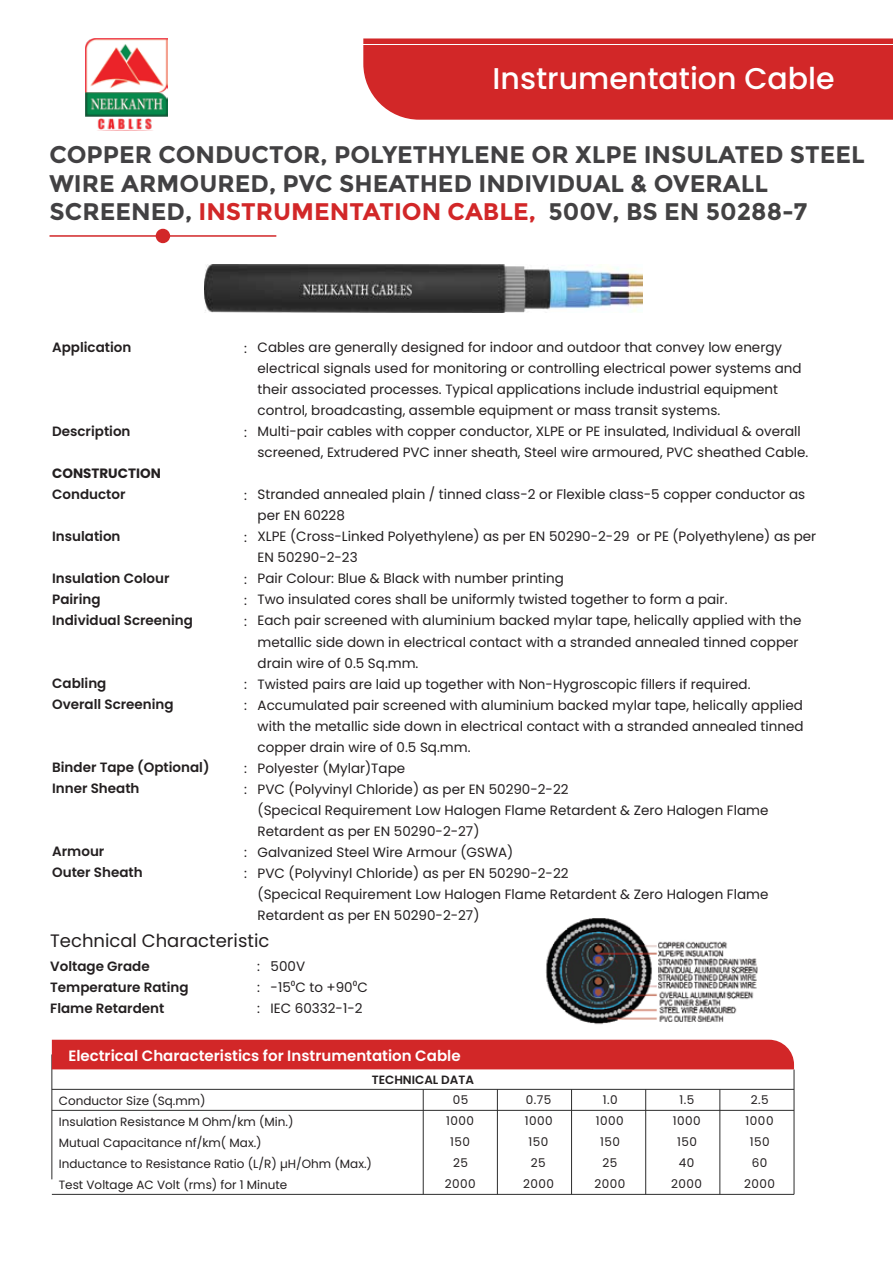
<style>
.page{position:relative;width:893px;height:1263px;background:#fff}
.page>*{position:absolute;margin:0;border:0;box-sizing:border-box;transform-origin:0 0}
.t1{font:500 30px "Poppins";color:#fff}
.t2{font:700 24px/28.8px "Montserrat";color:#424143}
.t3{font:18px "Poppins";color:#231f20}
.t4{font:600 15px "Poppins";color:#fff}
.t5{font:13.5px/21px "Poppins";color:#231f20}
.t6{font:600 13.5px/21px "Poppins";color:#231f20}
.t7{font:700 13.5px "Poppins";color:#231f20}
.t8{font:12px/21px "Poppins";color:#231f20}
.t9{font:12px/21px "Poppins";letter-spacing:.04em;color:#231f20;text-align:center}
.t10{font:600 12px "Poppins";color:#231f20}
.s1{color:#d22728}
.s2{color:#434243}
.s3{font-family:"Myriad Pro"}
</style>
<div class="page">
<img style="left:527px;top:918px;width:267px;height:170px">
<hr style="left:50px;top:235px;width:226px;height:2px;background:#d22728">
<div style="left:156px;top:229px;width:13px;height:13px;background:#d22728;border-radius:50%"></div>
<div style="left:156px;top:229px;width:14px;height:14px;border:2px solid #d22728;border-radius:50%"></div>
<img style="left:204px;top:264px;width:438px;height:48px">
<hr style="left:52px;top:1054px;width:1px;height:125px;background:#2d2d2d">
<hr style="left:423px;top:1089px;width:1px;height:105px;background:#2d2d2d">
<hr style="left:497px;top:1089px;width:1px;height:105px;background:#2d2d2d">
<hr style="left:720px;top:1089px;width:1px;height:105px;background:#2d2d2d">
<hr style="left:645px;top:1089px;width:1px;height:105px;background:#2d2d2d">
<hr style="left:794px;top:1069px;width:1px;height:125px;background:#2d2d2d">
<hr style="left:571px;top:1089px;width:1px;height:105px;background:#2d2d2d">
<hr style="left:52px;top:1089px;width:742px;height:1px;background:#2d2d2d">
<hr style="left:52px;top:1110px;width:742px;height:1px;background:#2d2d2d">
<hr style="left:52px;top:1194px;width:742px;height:1px;background:#2d2d2d">
<div style="left:52px;top:1040px;width:742px;height:29px;background:#d22728"></div>
<div style="left:363px;top:38px;width:530px;height:82px;background:#d22728"></div>
<hr style="left:0;top:44px;width:893px;height:1px;background:#fff">
<img style="left:85px;top:38px;width:83px;height:92px">
<h1 class="t1" style="left:493px;top:61px;width:343px">Instrumentation Cable</h1>
<h2 class="t2" style="left:50px;top:140px;width:817px">COPPER CONDUCTOR, POLYETHYLENE OR XLPE INSULATED STEEL<br>WIRE ARMOURED, PVC SHEATHED INDIVIDUAL &amp; OVERALL<br>SCREENED, <span class="s1">INSTRUMENTATION CABLE,</span> <span class="s2">500V, BS EN 50288-7</span></h2>
<p class="t6" style="left:52px;top:337px;width:81px">Application</p>
<p class="t6" style="left:52px;top:421px;width:80px">Description</p>
<p class="t7" style="left:52px;top:466px;width:110px">CONSTRUCTION</p>
<p class="t6" style="left:52px;top:484px;width:75px">Conductor</p>
<p class="t6" style="left:52px;top:526px;width:70px">Insulation</p>
<p class="t6" style="left:52px;top:568px;width:142px">Insulation Colour<br>Pairing<br>Individual Screening</p>
<p class="t6" style="left:52px;top:673px;width:123px">Cabling<br>Overall Screening</p>
<p class="t6" style="left:52px;top:757px;width:159px">Binder Tape (Optional)<br>Inner Sheath</p>
<p class="t6" style="left:52px;top:841px;width:92px">Armour<br>Outer Sheath</p>
<p class="t5" style="left:244px;top:337px;width:4px">:</p>
<p class="t5" style="left:244px;top:421px;width:4px">:</p>
<p class="t5" style="left:244px;top:484px;width:4px">:</p>
<p class="t5" style="left:244px;top:526px;width:4px">:</p>
<p class="t5" style="left:244px;top:568px;width:4px;text-align:justify">: : :</p>
<p class="t5" style="left:244px;top:673px;width:4px">: :</p>
<p class="t5" style="left:244px;top:757px;width:4px">: :</p>
<p class="t5" style="left:244px;top:841px;width:4px">: :</p>
<p class="t5" style="left:258px;top:337px;width:552px">Cables are generally designed for indoor and outdoor that convey low energy electrical signals used for monitoring or controlling electrical power systems and their associated processes. Typical applications include industrial equipment control, broadcasting, assemble equipment or mass transit systems.<br>Multi-pair cables with copper conductor, XLPE or PE insulated, Individual &amp; overall screened, Extrudered PVC inner sheath, Steel wire armoured, PVC sheathed Cable.</p>
<p class="t5" style="left:258px;top:484px;width:560px">Stranded annealed plain / tinned class-2 or Flexible class-5 copper conductor as per EN 60228<br>XLPE (Cross-Linked Polyethylene) as per EN 50290-2-29 or PE (Polyethylene) as per EN 50290-2-23<br>Pair Colour: Blue &amp; Black with number printing<br>Two insulated cores shall be uniformly twisted together to form a pair.<br>Each pair screened with aluminium backed mylar tape, helically applied with the metallic side down in electrical contact with a stranded annealed tinned copper drain wire of 0.5 Sq.mm.<br>Twisted pairs are laid up together with Non-Hygroscopic fillers if required.<br>Accumulated pair screened with aluminium backed mylar tape, helically applied with the metallic side down in electrical contact with a stranded annealed tinned copper drain wire of 0.5 Sq.mm.<br>Polyester (Mylar)Tape<br>PVC (Polyvinyl Chloride) as per EN 50290-2-22<br>(Specical Requirement Low Halogen Flame Retardent &amp; Zero Halogen Flame Retardent as per EN 50290-2-27)<br>Galvanized Steel Wire Armour (GSWA)<br>PVC (Polyvinyl Chloride) as per EN 50290-2-22<br>(Specical Requirement Low Halogen Flame Retardent &amp; Zero Halogen Flame Retardent as per EN 50290-2-27)</p>
<h3 class="t3" style="left:50px;top:930px;width:221px">Technical Characteristic</h3>
<p class="t6" style="left:50px;top:956px;width:140px">Voltage Grade<br>Temperature Rating<br>Flame Retardent</p>
<p class="t5" style="left:271px;top:956px;width:99px">500V<br>-15<span class="s3">0</span>C to +90<span class="s3">0</span>C<br>IEC 60332-1-2</p>
<p class="t5" style="left:257px;top:956px;width:4px;text-align:justify">: : :</p>
<p class="t4" style="left:68px;top:1047px;width:394px">Electrical Characteristics for Instrumentation Cable</p>
<p class="t8" style="left:59px;top:1090px;width:315px">Conductor Size (Sq.mm)<br>Insulation Resistance M Ohm/km (Min.)<br>Mutual Capacitance nf/km( Max.)<br>Inductance to Resistance Ratio (L/R) µH/Ohm (Max.)<br>Test Voltage AC Volt (rms) for 1 Minute</p>
<p class="t9" style="left:445px;top:1089px;width:32px">05<br>1000<br>150<br>25<br>2000</p>
<p class="t9" style="left:523px;top:1089px;width:32px">0.75<br>1000<br>150<br>25<br>2000</p>
<p class="t9" style="left:594px;top:1089px;width:32px">1.0<br>1000<br>150<br>25<br>2000</p>
<p class="t9" style="left:671px;top:1089px;width:32px">1.5<br>1000<br>150<br>40<br>2000</p>
<p class="t9" style="left:744px;top:1089px;width:32px">2.5<br>1000<br>150<br>60<br>2000</p>
<p class="t10" style="left:372px;top:1073px;width:104px">TECHNICAL DATA</p>
</div>
